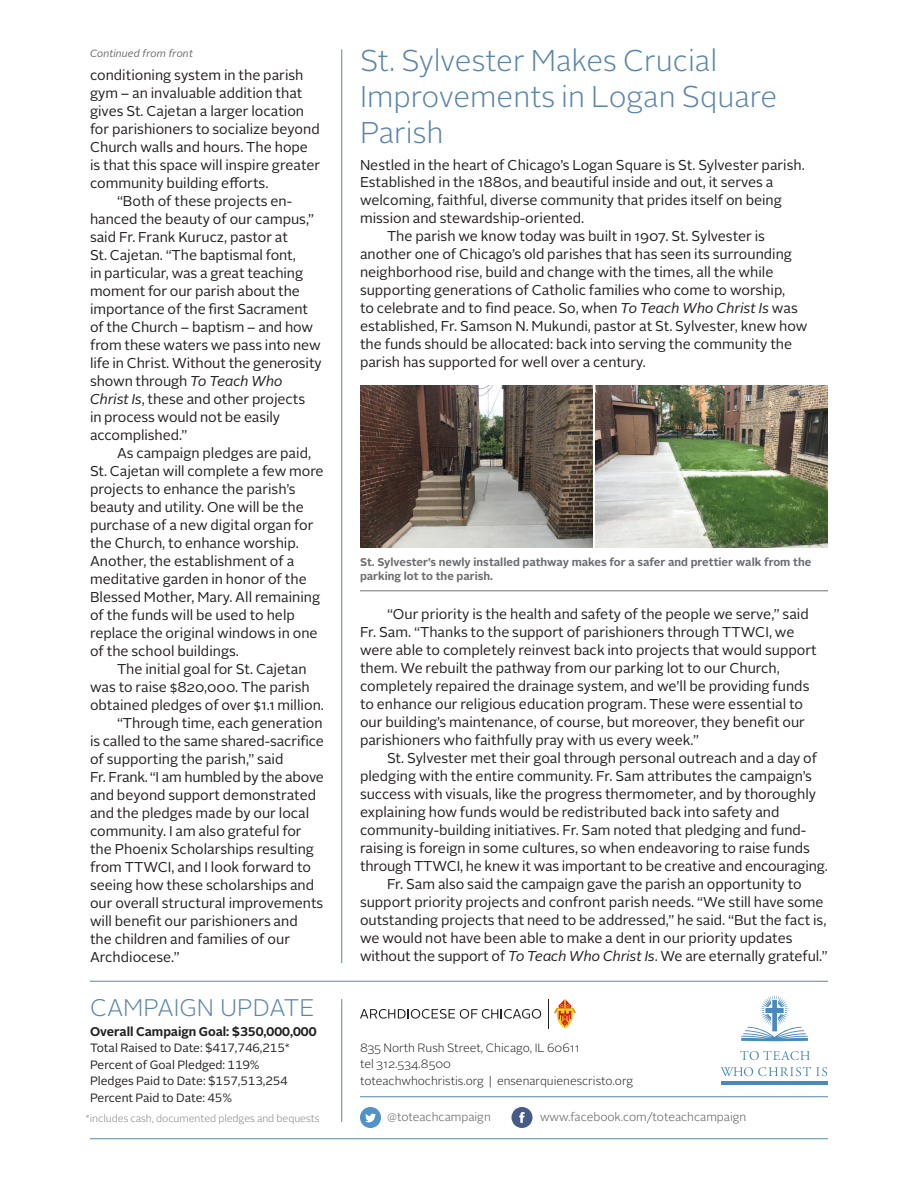
<style>
.page{position:relative;width:918px;height:1188px;background:#fff}
.page>*{position:absolute;margin:0;border:0;box-sizing:border-box;transform-origin:0 0}
.t1{font:300 30px/36px "Alright Sans";color:#5b85a9}
.t2{font:300 24px "Alright Sans";color:#5b85a9}
.t3{font:14.25px/18px "Alright Sans";color:#231f20}
.t4{font:700 12.6px "Alright Sans";color:#231f20}
.t5{font:12px/16.5px "Alright Sans";color:#231f20}
.t6{font:300 12px/16.5px "Alright Sans";color:#231f20}
.t7{font:300 12px "Alright Sans";color:#57585a}
.t8{font:700 11.25px/14.2px "Alright Sans";color:#6c6d70}
.t9{font:300 10.5px "Alright Sans";letter-spacing:-.005em;color:#808285}
.t10{font:italic 10.5px "Alright Sans";color:#6c6d70}
.s1{font-style:italic}
</style>
<div class="page">
<hr style="left:90px;top:981px;width:738px;height:1px;background:#5b85a9">
<hr style="left:90px;top:1138px;width:738px;height:1px;background:#5b85a9">
<svg style="left:740px;top:1051px;width:70px;height:9px"></svg>
<svg style="left:720px;top:1067px;width:107px;height:9px"></svg>
<hr style="left:721px;top:1083px;width:107px;height:1px;background:#4a89be">
<hr style="left:721px;top:1081px;width:107px;height:1px;background:#4a89be">
<svg style="left:741px;top:995px;width:67px;height:46px"></svg>
<svg style="left:360px;top:1107px;width:21px;height:21px"></svg>
<svg style="left:512px;top:1107px;width:20px;height:21px"></svg>
<hr style="left:548px;top:999px;width:1px;height:30px;background:#231f20">
<svg style="left:360px;top:1009px;width:181px;height:10px"></svg>
<svg style="left:554px;top:999px;width:22px;height:30px"></svg>
<hr style="left:360px;top:1096px;width:468px;height:1px;background:#5b85a9">
<hr style="left:360px;top:591px;width:468px;height:1px;background:#6c6d70">
<img style="left:360px;top:386px;width:232px;height:162px">
<img style="left:596px;top:386px;width:232px;height:162px">
<hr style="left:341px;top:50px;width:1px;height:913px;background:#5b85a9">
<hr style="left:341px;top:999px;width:1px;height:123px;background:#5b85a9">
<p class="t10" style="left:90px;top:46px;width:105px">Continued from front</p>
<p class="t3" style="left:90px;top:66px;width:215px">conditioning system in the parish</p>
<p class="t3" style="left:90px;top:84px;width:214px">gym – an invaluable addition that</p>
<p class="t3" style="left:90px;top:102px;width:216px">gives St. Cajetan a larger location</p>
<p class="t3" style="left:90px;top:120px;width:231px">for parishioners to socialize beyond</p>
<p class="t3" style="left:90px;top:138px;width:220px">Church walls and hours. The hope</p>
<p class="t3" style="left:90px;top:156px;width:232px">is that this space will inspire greater</p>
<p class="t3" style="left:90px;top:174px;width:180px">community building efforts.</p>
<p class="t3" style="left:117px;top:192px;width:177px">“Both of these projects en-</p>
<p class="t3" style="left:90px;top:210px;width:226px">hanced the beauty of our campus,”</p>
<p class="t3" style="left:90px;top:228px;width:199px">said Fr. Frank Kurucz, pastor at</p>
<p class="t3" style="left:90px;top:246px;width:207px">St. Cajetan. “The baptismal font,</p>
<p class="t3" style="left:90px;top:264px;width:215px">in particular, was a great teaching</p>
<p class="t3" style="left:90px;top:282px;width:212px">moment for our parish about the</p>
<p class="t3" style="left:90px;top:300px;width:220px">importance of the first Sacrament</p>
<p class="t3" style="left:90px;top:318px;width:225px">of the Church – baptism – and how</p>
<p class="t3" style="left:90px;top:336px;width:232px">from these waters we pass into new</p>
<p class="t3" style="left:90px;top:354px;width:233px">life in Christ. Without the generosity</p>
<p class="t3" style="left:90px;top:372px;width:194px">shown through <span class="s1">To Teach Who</span></p>
<p class="t3" style="left:90px;top:390px;width:217px"><span class="s1">Christ Is</span>, these and other projects</p>
<p class="t3" style="left:90px;top:408px;width:192px">in process would not be easily</p>
<p class="t3" style="left:90px;top:426px;width:99px">accomplished.”</p>
<p class="t3" style="left:117px;top:444px;width:196px">As campaign pledges are paid,</p>
<p class="t3" style="left:90px;top:462px;width:235px">St. Cajetan will complete a few more</p>
<p class="t3" style="left:90px;top:480px;width:207px">projects to enhance the parish’s</p>
<p class="t3" style="left:90px;top:498px;width:215px">beauty and utility. One will be the</p>
<p class="t3" style="left:90px;top:516px;width:225px">purchase of a new digital organ for</p>
<p class="t3" style="left:90px;top:534px;width:210px">the Church, to enhance worship.</p>
<p class="t3" style="left:90px;top:552px;width:206px">Another, the establishment of a</p>
<p class="t3" style="left:90px;top:570px;width:218px">meditative garden in honor of the</p>
<p class="t3" style="left:90px;top:588px;width:232px">Blessed Mother, Mary. All remaining</p>
<p class="t3" style="left:90px;top:606px;width:206px">of the funds will be used to help</p>
<p class="t3" style="left:90px;top:624px;width:229px">replace the original windows in one</p>
<p class="t3" style="left:90px;top:642px;width:151px">of the school buildings.</p>
<p class="t3" style="left:117px;top:660px;width:191px">The initial goal for St. Cajetan</p>
<p class="t3" style="left:90px;top:678px;width:221px">was to raise $820,000. The parish</p>
<p class="t3" style="left:90px;top:696px;width:235px">obtained pledges of over $1.1 million.</p>
<p class="t3" style="left:117px;top:714px;width:207px">“Through time, each generation</p>
<p class="t3" style="left:90px;top:732px;width:235px">is called to the same shared-sacrifice</p>
<p class="t3" style="left:90px;top:750px;width:195px">of supporting the parish,” said</p>
<p class="t3" style="left:90px;top:768px;width:235px">Fr. Frank. “I am humbled by the above</p>
<p class="t3" style="left:90px;top:786px;width:228px">and beyond support demonstrated</p>
<p class="t3" style="left:90px;top:804px;width:221px">and the pledges made by our local</p>
<p class="t3" style="left:90px;top:822px;width:213px">community. I am also grateful for</p>
<p class="t3" style="left:90px;top:840px;width:226px">the Phoenix Scholarships resulting</p>
<p class="t3" style="left:90px;top:858px;width:223px">from TTWCI, and I look forward to</p>
<p class="t3" style="left:90px;top:876px;width:226px">seeing how these scholarships and</p>
<p class="t3" style="left:90px;top:894px;width:235px">our overall structural improvements</p>
<p class="t3" style="left:90px;top:912px;width:209px">will benefit our parishioners and</p>
<p class="t3" style="left:90px;top:930px;width:202px">the children and families of our</p>
<p class="t3" style="left:90px;top:948px;width:91px">Archdiocese.”</p>
<h2 class="t2" style="left:90px;top:991px;width:226px">CAMPAIGN UPDATE</h2>
<p class="t4" style="left:90px;top:1022px;width:228px">Overall Campaign Goal: $350,000,000</p>
<p class="t5" style="left:90px;top:1040px;width:201px">Total Raised to Date: $417,746,215*<br>Percent of Goal Pledged: 119%<br>Pledges Paid to Date: $157,513,254<br>Percent Paid to Date: 45%</p>
<h1 class="t1" style="left:360px;top:43px;width:419px">St. Sylvester Makes Crucial<br>Improvements in Logan Square<br>Parish</h1>
<p class="t3" style="left:360px;top:156px;width:446px">Nestled in the heart of Chicago’s Logan Square is St. Sylvester parish.</p>
<p class="t3" style="left:360px;top:174px;width:415px">Established in the 1880s, and beautiful inside and out, it serves a</p>
<p class="t3" style="left:360px;top:192px;width:424px">welcoming, faithful, diverse community that prides itself on being</p>
<p class="t3" style="left:360px;top:210px;width:226px">mission and stewardship-oriented.</p>
<p class="t3" style="left:387px;top:228px;width:380px">The parish we know today was built in 1907. St. Sylvester is</p>
<p class="t3" style="left:360px;top:246px;width:434px">another one of Chicago’s old parishes that has seen its surrounding</p>
<p class="t3" style="left:360px;top:264px;width:415px">neighborhood rise, build and change with the times, all the while</p>
<p class="t3" style="left:360px;top:282px;width:427px">supporting generations of Catholic families who come to worship,</p>
<p class="t3" style="left:360px;top:300px;width:439px">to celebrate and to find peace. So, when <span class="s1">To Teach Who Christ Is</span> was</p>
<p class="t3" style="left:360px;top:318px;width:449px">established, Fr. Samson N. Mukundi, pastor at St. Sylvester, knew how</p>
<p class="t3" style="left:360px;top:336px;width:434px">the funds should be allocated: back into serving the community the</p>
<p class="t3" style="left:360px;top:354px;width:287px">parish has supported for well over a century.</p>
<p class="t8" style="left:360px;top:555px;width:453px">St. Sylvester’s newly installed pathway makes for a safer and prettier walk from the parking lot to the parish.</p>
<p class="t3" style="left:360px;top:606px;width:458px;text-indent:27px">“Our priority is the health and safety of the people we serve,” said Fr. Sam. “Thanks to the support of parishioners through TTWCI, we were able to completely reinvest back into projects that would support them. We rebuilt the pathway from our parking lot to our Church, completely repaired the drainage system, and we’ll be providing funds to enhance our religious education program. These were essential to our building’s maintenance, of course, but moreover, they benefit our parishioners who faithfully pray with us every week.”</p>
<p class="t3" style="left:387px;top:750px;width:432px">St. Sylvester met their goal through personal outreach and a day of</p>
<p class="t3" style="left:360px;top:768px;width:453px">pledging with the entire community. Fr. Sam attributes the campaign’s</p>
<p class="t3" style="left:360px;top:786px;width:458px">success with visuals, like the progress thermometer, and by thoroughly</p>
<p class="t3" style="left:360px;top:804px;width:421px">explaining how funds would be redistributed back into safety and</p>
<p class="t3" style="left:360px;top:822px;width:448px">community-building initiatives. Fr. Sam noted that pledging and fund-</p>
<p class="t3" style="left:360px;top:840px;width:452px">raising is foreign in some cultures, so when endeavoring to raise funds</p>
<p class="t3" style="left:360px;top:858px;width:470px">through TTWCI, he knew it was important to be creative and encouraging.</p>
<p class="t3" style="left:387px;top:876px;width:416px">Fr. Sam also said the campaign gave the parish an opportunity to</p>
<p class="t3" style="left:360px;top:894px;width:465px">support priority projects and confront parish needs. “We still have some</p>
<p class="t3" style="left:360px;top:912px;width:468px">outstanding projects that need to be addressed,” he said. “But the fact is,</p>
<p class="t3" style="left:360px;top:930px;width:434px">we would not have been able to make a dent in our priority updates</p>
<p class="t3" style="left:360px;top:948px;width:469px">without the support of <span class="s1">To Teach Who Christ Is</span>. We are eternally grateful.”</p>
<p class="t6" style="left:360px;top:1039px;width:275px">835 North Rush Street, Chicago, IL 60611<br>tel 312.534.8500<br>toteachwhochristis.org | ensenarquienescristo.org</p>
<p class="t9" style="left:86px;top:1111px;width:236px">*includes cash, documented pledges and bequests</p>
<p class="t7" style="left:387px;top:1108px;width:105px">@toteachcampaign</p>
<p class="t7" style="left:540px;top:1108px;width:208px">www.facebook.com/toteachcampaign</p>
</div>
